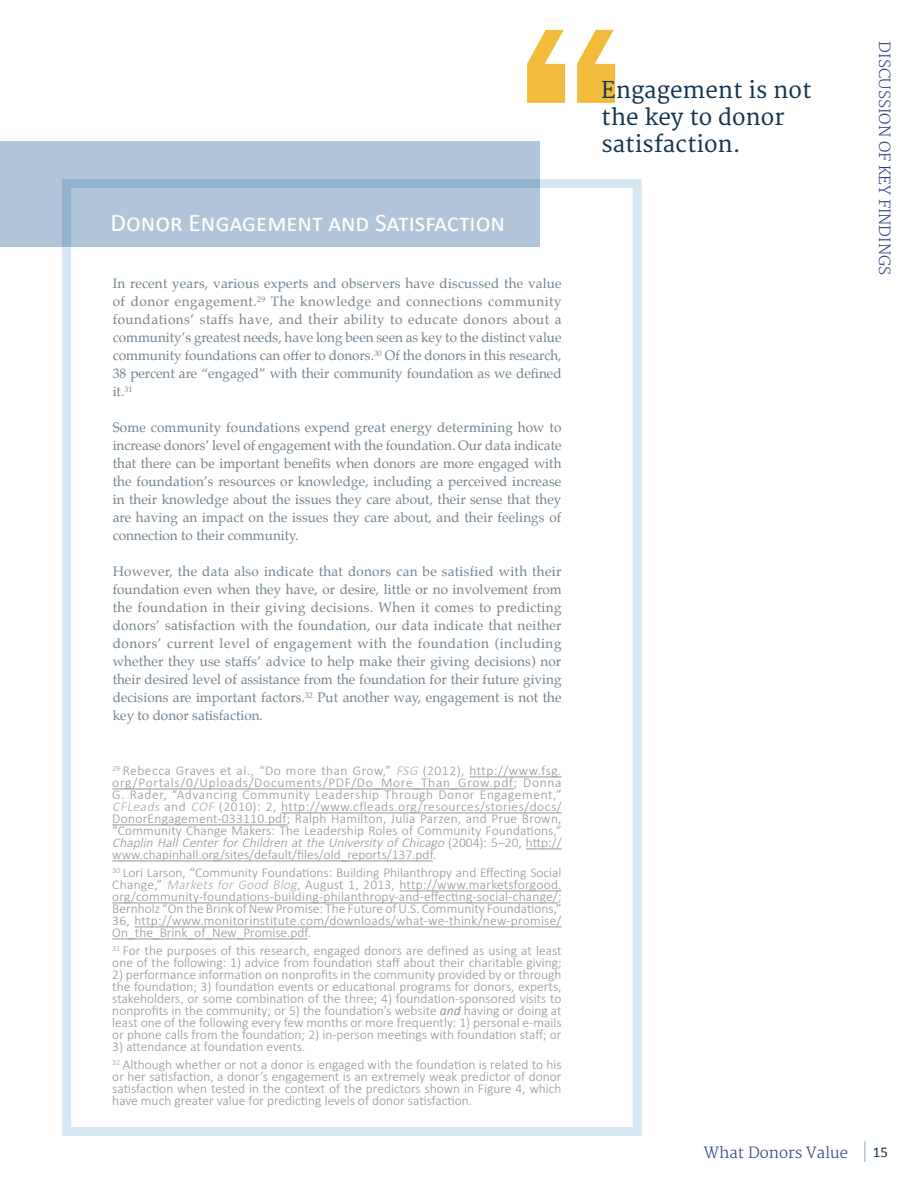
<style>
.page{position:relative;width:918px;height:1188px;background:#fff}
.page>*{position:absolute;margin:0;border:0;box-sizing:border-box;transform-origin:0 0}
.sidebar_h1{font:25.35px "Calibri";color:#fff}
.t1{font:22.5px/27px "Merriweather";color:#16364f}
.body_-_align_to_grid{font:300 15px "Merriweather";color:#2a3b83}
.t2{font:15px "Calibri";color:#16364f}
.footnote{font:300 13.5px/12px "Calibri";color:#939598;text-align:justify}
.sidebar_body{font:13.5px/18px "Palatino";color:#72828e;text-align:justify}
.s1{font-style:italic;color:#a7a9ac}
.s2{font-style:italic}
.s3{font-weight:400;font-style:italic}
</style>
<div class="page">
<hr style="left:864px;top:1141px;width:2px;height:21px;background:#b1c5d9">
<div style="left:62px;top:179px;width:580px;height:957px;border:9px solid #d4e7f3"></div>
<div style="left:0;top:142px;width:540px;height:105px;background:#b1c5d9"></div>
<svg style="left:527px;top:30px;width:38px;height:73px"></svg>
<svg style="left:577px;top:30px;width:38px;height:73px"></svg>
<hr style="left:470px;top:777px;width:92px;height:1px;background:#939598">
<hr style="left:112px;top:789px;width:402px;height:1px;background:#939598">
<hr style="left:281px;top:813px;width:281px;height:1px;background:#939598">
<hr style="left:112px;top:825px;width:175px;height:1px;background:#939598">
<hr style="left:526px;top:849px;width:36px;height:1px;background:#939598">
<hr style="left:112px;top:861px;width:321px;height:1px;background:#939598">
<hr style="left:400px;top:891px;width:162px;height:1px;background:#939598">
<hr style="left:112px;top:903px;width:446px;height:1px;background:#939598">
<hr style="left:134px;top:927px;width:428px;height:1px;background:#939598">
<hr style="left:112px;top:939px;width:196px;height:1px;background:#939598">
<p class="sidebar_h1" style="left:111px;top:207px;width:396px">Donor Engagement and Satisfaction</p>
<p class="sidebar_body" style="left:113px;top:274px;width:451px">In recent years, various experts and observers have discussed the value of donor engagement.<sup>29</sup> The knowledge and connections community foundations’ staffs have, and their ability to educate donors about a community’s greatest needs, have long been seen as key to the distinct value community foundations can offer to donors.<sup>30</sup> Of the donors in this research, 38 percent are “engaged” with their community foundation as we defined it.<sup>31</sup></p>
<p class="sidebar_body" style="left:113px;top:418px;width:450px">Some community foundations expend great energy determining how to increase donors’ level of engagement with the foundation. Our data indicate that there can be important benefits when donors are more engaged with the foundation’s resources or knowledge, including a perceived increase in their knowledge about the issues they care about, their sense that they are having an impact on the issues they care about, and their feelings of connection to their community.</p>
<p class="sidebar_body" style="left:113px;top:562px;width:451px">However, the data also indicate that donors can be satisfied with their foundation even when they have, or desire, little or no involvement from the foundation in their giving decisions. When it comes to predicting donors’ satisfaction with the foundation, our data indicate that neither donors’ current level of engagement with the foundation (including whether they use staffs’ advice to help make their giving decisions) nor their desired level of assistance from the foundation for their future giving decisions are important factors.<sup>32</sup> Put another way, engagement is not the key to donor satisfaction.</p>
<p class="footnote" style="left:112px;top:764px;width:451px"><sup>29</sup> Rebecca Graves et al., “Do more than Grow,” <span class="s1">FSG</span> (2012), http://www.fsg. org/Portals/0/Uploads/Documents/PDF/Do_More_Than_Grow.pdf; Donna G. Rader, “Advancing Community Leadership Through Donor Engagement,” <span class="s1">CFLeads</span> and <span class="s1">COF</span> (2010): 2, http://www.cfleads.org/resources/stories/docs/ DonorEngagement-033110.pdf; Ralph Hamilton, Julia Parzen, and Prue Brown, “Community Change Makers: The Leadership Roles of Community Foundations,” <span class="s2">Chaplin Hall Center for Children at the University of Chicago</span> ( 2 0 0 4 ) : 5 – 2 0 , h tt p : // www.chapinhall.org/sites/default/files/old_reports/137.pdf.</p>
<p class="footnote" style="left:112px;top:866px;width:451px"><sup>30</sup> Lori Larson, “Community Foundations: Building Philanthropy and Effecting Social Change,” <span class="s1">Markets for Good Blog</span>, August 1, 2013, http://www.marketsforgood. org/community-foundations-building-philanthropy-and-effecting-social-change/; Bernholz “On the Brink of New Promise: The Future of U.S. Community Foundations,” 36, http://www.monitorinstitute.com/downloads/what-we-think/new-promise/ On_the_Brink_of_New_Promise.pdf.</p>
<p class="footnote" style="left:112px;top:944px;width:451px"><sup>31</sup> For the purposes of this research, engaged donors are defined as using at least one of the following: 1) advice from foundation staff about their charitable giving;</p>
<p class="footnote" style="left:112px;top:968px;width:451px">2) performance information on nonprofits in the community provided by or through the foundation; 3) foundation events or educational programs for donors, experts, stakeholders, or some combination of the three; 4) foundation-sponsored visits to nonprofits in the community; or 5) the foundation’s website <span class="s3">and</span> having or doing at least one of the following every few months or more frequently: 1) personal e-mails or phone calls from the foundation; 2) in-person meetings with foundation staff; or</p>
<p class="footnote" style="left:112px;top:1040px;width:195px">3) attendance at foundation events.</p>
<p class="footnote" style="left:112px;top:1058px;width:451px"><sup>32</sup> Although whether or not a donor is engaged with the foundation is related to his or her satisfaction, a donor’s engagement is an extremely weak predictor of donor satisfaction when tested in the context of the predictors shown in Figure 4, which have much greater value for predicting levels of donor satisfaction.</p>
<p class="t1" style="left:601px;top:77px;width:212px">Engagement is not the key to donor satisfaction.</p>
<p class="body_-_align_to_grid" style="left:893px;top:41px;width:235px;rotate:90deg">DISCUSSION OF KEY FINDINGS</p>
<p class="body_-_align_to_grid" style="left:704px;top:1144px;width:146px">What Donors Value</p>
<p class="t2" style="left:873px;top:1142px;width:17px">15</p>
</div>
